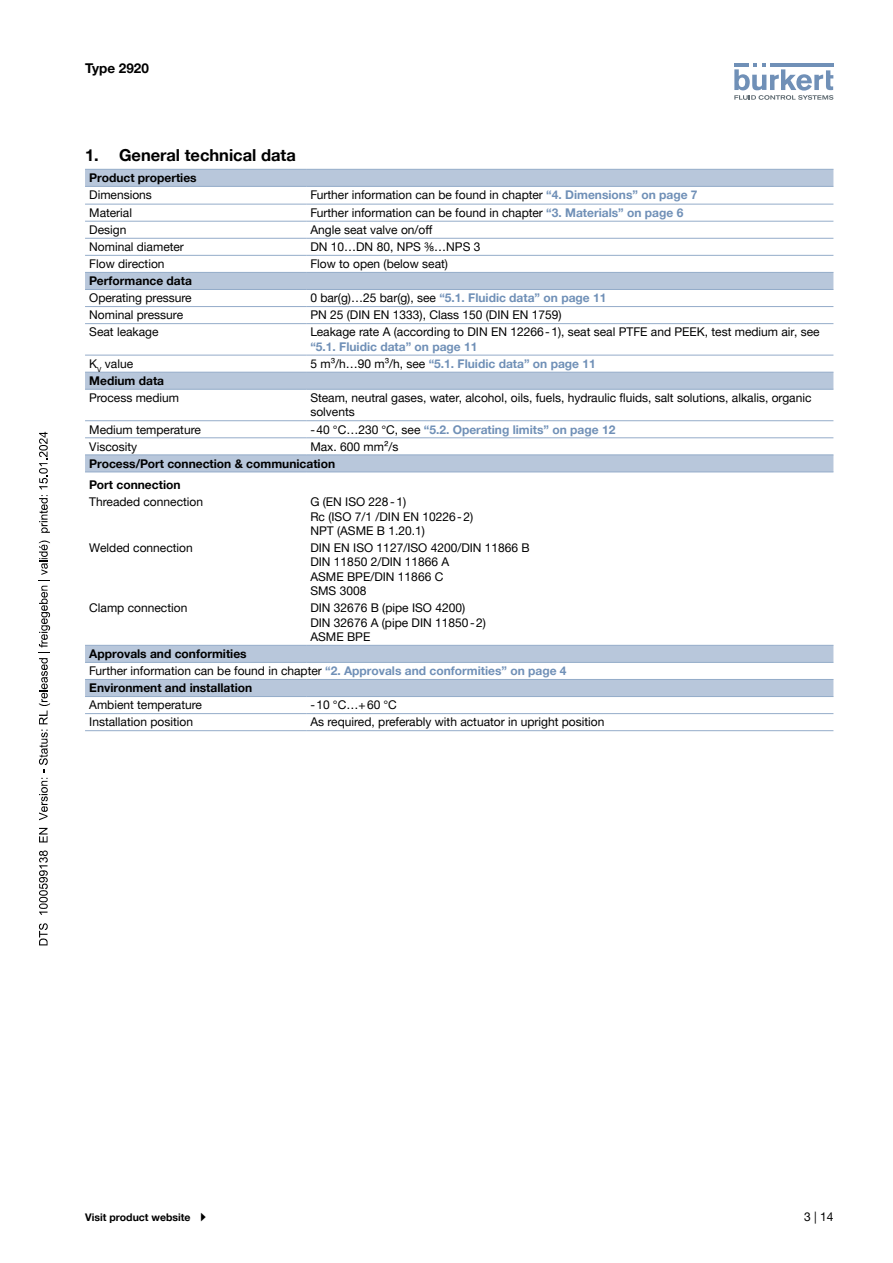
<style>
.page{position:relative;width:893px;height:1263px;background:#fff}
.page>*{position:absolute;margin:0;border:0;box-sizing:border-box;transform-origin:0 0}
.t1{font:700 16.5px "Helvetica Neue LTW1 G";color:#000}
.t2{font:700 13.5px "Helvetica Neue LTW1 G";color:#000}
.t3{font:12px/14.4px "Helvetica Neue LTW1 G";color:#000}
.t4{font:700 12px/17.1px "Helvetica Neue LTW1 G";color:#000}
.t5{font:700 12px "Helvetica Neue LTW1 G";color:#7090b7}
.t6{font:700 10.5px "Helvetica Neue LTW1 G";color:#000}
.s1{font-weight:700;color:#7090b7}
.s2{font-weight:400;color:#000}
.s3{font-weight:400}
.s4{color:#7090b7}
</style>
<div class="page">
<svg style="left:734px;top:63px;width:99px;height:37px"></svg>
<svg style="left:85px;top:170px;width:748px;height:526px"></svg>
<hr style="left:306px;top:420px;width:527px;height:1px;background:#94acc9">
<hr style="left:85px;top:713px;width:221px;height:1px;background:#94acc9">
<hr style="left:306px;top:713px;width:527px;height:1px;background:#94acc9">
<hr style="left:85px;top:204px;width:221px;height:1px;background:#94acc9">
<hr style="left:306px;top:204px;width:527px;height:1px;background:#94acc9">
<hr style="left:85px;top:169px;width:221px;height:1px;background:#94acc9">
<hr style="left:306px;top:169px;width:527px;height:1px;background:#94acc9">
<hr style="left:85px;top:221px;width:221px;height:1px;background:#94acc9">
<hr style="left:306px;top:221px;width:527px;height:1px;background:#94acc9">
<hr style="left:85px;top:238px;width:221px;height:1px;background:#94acc9">
<hr style="left:306px;top:238px;width:527px;height:1px;background:#94acc9">
<hr style="left:85px;top:730px;width:221px;height:1px;background:#94acc9">
<hr style="left:306px;top:730px;width:527px;height:1px;background:#94acc9">
<hr style="left:85px;top:255px;width:221px;height:1px;background:#94acc9">
<hr style="left:306px;top:255px;width:527px;height:1px;background:#94acc9">
<hr style="left:85px;top:306px;width:221px;height:1px;background:#94acc9">
<hr style="left:306px;top:306px;width:527px;height:1px;background:#94acc9">
<hr style="left:85px;top:186px;width:221px;height:1px;background:#94acc9">
<hr style="left:306px;top:186px;width:527px;height:1px;background:#94acc9">
<hr style="left:85px;top:455px;width:221px;height:1px;background:#94acc9">
<hr style="left:306px;top:455px;width:527px;height:1px;background:#94acc9">
<hr style="left:85px;top:272px;width:221px;height:1px;background:#94acc9">
<hr style="left:306px;top:272px;width:527px;height:1px;background:#94acc9">
<hr style="left:85px;top:289px;width:221px;height:1px;background:#94acc9">
<hr style="left:306px;top:289px;width:527px;height:1px;background:#94acc9">
<hr style="left:85px;top:372px;width:221px;height:1px;background:#94acc9">
<hr style="left:306px;top:372px;width:527px;height:1px;background:#94acc9">
<hr style="left:85px;top:389px;width:221px;height:1px;background:#94acc9">
<hr style="left:306px;top:389px;width:527px;height:1px;background:#94acc9">
<hr style="left:85px;top:696px;width:221px;height:1px;background:#94acc9">
<hr style="left:306px;top:696px;width:527px;height:1px;background:#94acc9">
<hr style="left:85px;top:420px;width:221px;height:1px;background:#94acc9">
<hr style="left:85px;top:472px;width:221px;height:1px;background:#94acc9">
<hr style="left:306px;top:472px;width:527px;height:1px;background:#94acc9">
<hr style="left:85px;top:438px;width:221px;height:1px;background:#94acc9">
<hr style="left:85px;top:323px;width:221px;height:1px;background:#94acc9">
<hr style="left:306px;top:323px;width:527px;height:1px;background:#94acc9">
<hr style="left:306px;top:438px;width:527px;height:1px;background:#94acc9">
<hr style="left:85px;top:355px;width:221px;height:1px;background:#94acc9">
<hr style="left:306px;top:355px;width:527px;height:1px;background:#94acc9">
<hr style="left:85px;top:679px;width:221px;height:1px;background:#94acc9">
<hr style="left:306px;top:679px;width:527px;height:1px;background:#94acc9">
<hr style="left:85px;top:645px;width:221px;height:1px;background:#94acc9">
<hr style="left:306px;top:645px;width:527px;height:1px;background:#94acc9">
<hr style="left:85px;top:662px;width:221px;height:1px;background:#94acc9">
<hr style="left:306px;top:662px;width:527px;height:1px;background:#94acc9">
<svg style="left:39px;top:923px;width:9px;height:22px"></svg>
<svg style="left:39px;top:850px;width:9px;height:65px"></svg>
<svg style="left:39px;top:828px;width:9px;height:14px"></svg>
<svg style="left:39px;top:540px;width:11px;height:280px"></svg>
<svg style="left:39px;top:495px;width:11px;height:38px"></svg>
<svg style="left:39px;top:432px;width:9px;height:57px"></svg>
<p class="t2" style="left:85px;top:60px;width:65px">Type 2920</p>
<h1 class="t1" style="left:85px;top:145px;width:212px">1. General technical data</h1>
<p class="t4" style="left:89px;top:169px;width:109px">Product properties</p>
<p class="t3" style="left:89px;top:188px;width:64px">Dimensions</p>
<p class="t3" style="left:310px;top:188px;width:389px">Further information can be found in chapter <span class="s1">“4. Dimensions” on page 7</span></p>
<p class="t3" style="left:89px;top:205px;width:44px">Material</p>
<p class="t3" style="left:310px;top:205px;width:374px">Further information can be found in chapter <span class="s1">“3. Materials” on page 6</span></p>
<p class="t3" style="left:89px;top:222px;width:39px">Design</p>
<p class="t3" style="left:310px;top:222px;width:124px">Angle seat valve on/off</p>
<p class="t3" style="left:89px;top:240px;width:96px">Nominal diameter</p>
<p class="t3" style="left:310px;top:240px;width:172px">DN 10…DN 80, NPS ⅜…NPS 3</p>
<p class="t3" style="left:89px;top:257px;width:77px">Flow direction</p>
<p class="t3" style="left:310px;top:257px;width:139px">Flow to open (below seat)</p>
<p class="t4" style="left:89px;top:272px;width:104px">Performance data</p>
<p class="t3" style="left:89px;top:291px;width:104px">Operating pressure</p>
<p class="t5" style="left:310px;top:291px;width:298px"><span class="s2">0 bar(g)…25 bar(g), see</span> “5.1. Fluidic data” on page 11</p>
<p class="t3" style="left:89px;top:308px;width:95px">Nominal pressure</p>
<p class="t3" style="left:310px;top:308px;width:253px">PN 25 (DIN EN 1333), Class 150 (DIN EN 1759)</p>
<p class="t3" style="left:89px;top:325px;width:71px">Seat leakage</p>
<p class="t3" style="left:310px;top:325px;width:511px">Leakage rate A (according to DIN EN 12266-1), seat seal PTFE and PEEK, test medium air, see</p>
<p class="t5" style="left:310px;top:339px;width:169px">“5.1. Fluidic data” on page 11</p>
<p class="t3" style="left:89px;top:356px;width:45px">K<sub>V</sub> value</p>
<p class="t5" style="left:310px;top:356px;width:287px"><span class="s2">5 m³/h…90 m³/h, see</span> “5.1. Fluidic data” on page 11</p>
<p class="t4" style="left:89px;top:372px;width:76px">Medium data</p>
<p class="t3" style="left:89px;top:390px;width:91px">Process medium</p>
<p class="t3" style="left:310px;top:390px;width:503px">Steam, neutral gases, water, alcohol, oils, fuels, hydraulic fluids, salt solutions, alkalis, organic solvents</p>
<p class="t3" style="left:89px;top:422px;width:113px">Medium temperature</p>
<p class="t5" style="left:310px;top:422px;width:306px"><span class="s2">-40 °C…230 °C, see</span> “5.2. Operating limits” on page 12</p>
<p class="t3" style="left:89px;top:439px;width:49px">Viscosity</p>
<p class="t3" style="left:310px;top:439px;width:90px">Max. 600 mm²/s</p>
<p class="t4" style="left:89px;top:453px;width:247px;line-height:21.3px">Process/Port connection &amp; communication<br>Port connection</p>
<p class="t3" style="left:89px;top:495px;width:115px">Threaded connection</p>
<p class="t3" style="left:310px;top:495px;width:164px">G (EN ISO 228-1)<br>Rc (ISO 7/1 /DIN EN 10226-2)<br>NPT (ASME B 1.20.1)</p>
<p class="t3" style="left:89px;top:540px;width:105px">Welded connection</p>
<p class="t3" style="left:310px;top:540px;width:221px">DIN EN ISO 1127/ISO 4200/DIN 11866 B<br>DIN 11850 2/DIN 11866 A<br>ASME BPE/DIN 11866 C<br>SMS 3008</p>
<p class="t3" style="left:89px;top:601px;width:100px">Clamp connection</p>
<p class="t3" style="left:310px;top:601px;width:177px">DIN 32676 B (pipe ISO 4200)<br>DIN 32676 A (pipe DIN 11850-2)<br>ASME BPE</p>
<p class="t4" style="left:89px;top:645px;width:479px">Approvals and conformities<br><span class="s3">Further information can be found in chapter</span> <span class="s4">“2. Approvals and conformities” on page 4<br></span>Environment and installation</p>
<p class="t3" style="left:89px;top:698px;width:114px">Ambient temperature</p>
<p class="t3" style="left:310px;top:698px;width:88px">-10 °C…+60 °C</p>
<p class="t3" style="left:89px;top:715px;width:105px">Installation position</p>
<p class="t3" style="left:310px;top:715px;width:296px">As required, preferably with actuator in upright position</p>
<p class="t6" style="left:85px;top:1211px;width:107px">Visit product website</p>
<p class="t3" style="left:804px;top:1209px;width:31px">3 | 14</p>
</div>
